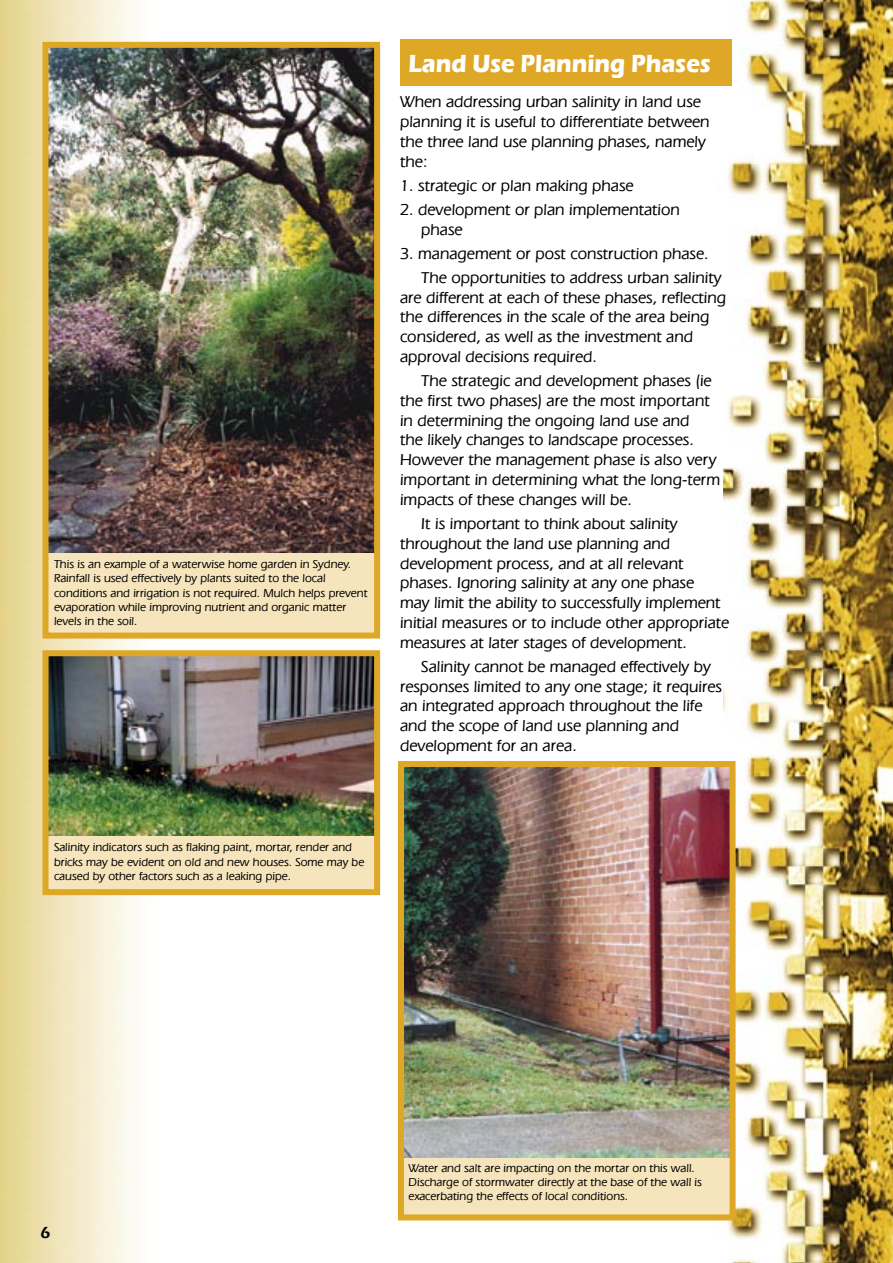
<style>
.page{position:relative;width:893px;height:1263px;background:#fff}
.page>*{position:absolute;margin:0;border:0;box-sizing:border-box;transform-origin:0 0}
.t1{font:700 25.5px "Eras ITC";color:#fff;scale:.9 1}
.t2{font:500 16.5px/19.8px "Eras IT Cby BT";color:#000}
.t3{font:600 16.5px "Eras ITC";color:#000}
.Body_Text_3{font:500 12px/14.4px "Eras IT Cby BT";color:#000}
</style>
<div class="page">
<img style="left:0;top:0;width:412px;height:1263px">
<img style="left:682px;top:0;width:211px;height:1263px">
<div style="left:645px;top:227px;width:78px;height:915px;background:#fff"></div>
<div style="left:46px;top:45px;width:331px;height:591px;background:#f6e4bc"></div>
<img style="left:50px;top:49px;width:323px;height:503px">
<div style="left:43px;top:42px;width:337px;height:597px;border:6px solid #dea726"></div>
<div style="left:46px;top:653px;width:331px;height:239px;background:#f6e4bc"></div>
<img style="left:50px;top:657px;width:323px;height:178px">
<div style="left:43px;top:650px;width:337px;height:245px;border:6px solid #dea726"></div>
<div style="left:400px;top:40px;width:331px;height:46px;background:#dea726"></div>
<div style="left:401px;top:764px;width:332px;height:453px;background:#f6e4bc"></div>
<img style="left:405px;top:768px;width:324px;height:390px">
<div style="left:398px;top:761px;width:338px;height:459px;border:6px solid #dea726"></div>
<p class="Body_Text_3" style="left:54px;top:556px;width:315px">This is an example of a waterwise home garden in Sydney.<br>Rainfall is used effectively by plants suited to the local conditions and irrigation is not required. Mulch helps prevent evaporation while improving nutrient and organic matter levels in the soil.</p>
<p class="t1" style="left:408px;top:49px;width:338px">Land Use Planning Phases</p>
<p class="t2" style="left:400px;top:92px;width:311px">When addressing urban salinity in land use planning it is useful to differentiate between the three land use planning phases, namely the:</p>
<p class="t2" style="left:400px;top:175px;width:235px">1. strategic or plan making phase</p>
<p class="t2" style="left:421px;top:199px;width:260px;text-indent:-21px">2. development or plan implementation phase</p>
<p class="t2" style="left:400px;top:243px;width:310px">3. management or post construction phase.</p>
<p class="t2" style="left:400px;top:267px;width:328px;text-indent:21px">The opportunities to address urban salinity are different at each of these phases, reflecting the differences in the scale of the area being considered, as well as the investment and approval decisions required.</p>
<p class="t2" style="left:400px;top:370px;width:322px;text-indent:21px">The strategic and development phases (ie the first two phases) are the most important in determining the ongoing land use and<br>the likely changes to landscape processes.<br>However the management phase is also very important in determining what the long-term impacts of these changes will be.</p>
<p class="t2" style="left:400px;top:513px;width:331px;text-indent:21px">It is important to think about salinity throughout the land use planning and development process, and at all relevant phases. Ignoring salinity at any one phase<br>may limit the ability to successfully implement initial measures or to include other appropriate measures at later stages of development.</p>
<p class="t2" style="left:400px;top:656px;width:324px;text-indent:21px">Salinity cannot be managed effectively by responses limited to any one stage; it requires an integrated approach throughout the life and the scope of land use planning and development for an area.</p>
<p class="Body_Text_3" style="left:54px;top:840px;width:312px">Salinity indicators such as flaking paint, mortar, render and bricks may be evident on old and new houses. Some may be caused by other factors such as a leaking pipe.</p>
<p class="t3" style="left:40px;top:1223px;width:12px">6</p>
<p class="Body_Text_3" style="left:408px;top:1160px;width:295px">Water and salt are impacting on the mortar on this wall.<br>Discharge of stormwater directly at the base of the wall is exacerbating the effects of local conditions.</p>
</div>
